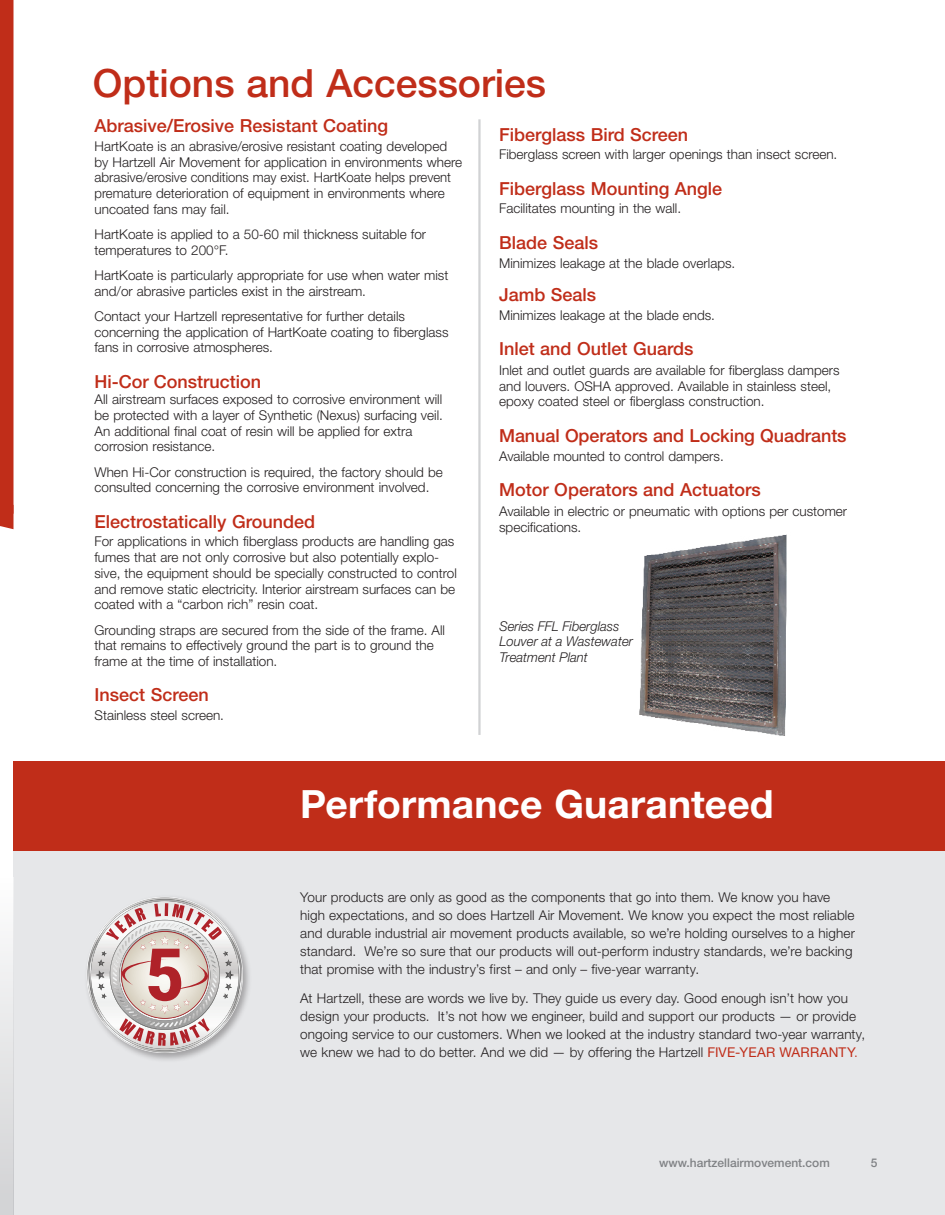
<style>
.page{position:relative;width:945px;height:1215px;background:#fff}
.page>*{position:absolute;margin:0;border:0;box-sizing:border-box;transform-origin:0 0}
.t1{font:700 39px "Helvetica Neue LT Std";letter-spacing:.005em;color:#fff}
.t2{font:500 39px "Helvetica Neue LT Std";color:#c02d19}
.t3{font:500 18px "Helvetica Neue LT Std";color:#c02d19}
.t4{font:300 13.5px/15.8px "Helvetica Neue LT Std";color:#231f20}
.t5{font:italic 300 13.5px/15.8px "Helvetica Neue LT Std";color:#231f20}
.t6{font:500 12px "Helvetica Neue LT Std";color:#808285}
.s1{font-weight:400;color:#c02d19}
.s2{color:#c02d19}
</style>
<div class="page">
<div style="left:14px;top:783px;width:931px;height:432px;background:#e6e7e9"></div>
<div style="left:14px;top:761px;width:931px;height:89px;background:#c02d19"></div>
<div style="left:84px;top:894px;width:168px;height:168px;background:#231f20;opacity:.35"></div>
<svg style="left:87px;top:897px;width:156px;height:156px"></svg>
<hr style="left:478px;top:119px;width:3px;height:616px;background:#d1d2d4">
<img style="left:639px;top:534px;width:148px;height:202px">
<svg style="left:0;top:0;width:14px;height:530px;background:#c23522"></svg>
<svg style="left:0;top:878px;width:14px;height:337px"></svg>
<h1 class="t2" style="left:93px;top:60px;width:455px">Options and Accessories</h1>
<h2 class="t3" style="left:499px;top:123px;width:191px">Fiberglass Bird Screen</h2>
<p class="t4" style="left:499px;top:146px;width:340px">Fiberglass screen with larger openings than insect screen.</p>
<h2 class="t3" style="left:499px;top:177px;width:225px">Fiberglass Mounting Angle</h2>
<p class="t4" style="left:499px;top:200px;width:184px">Facilitates mounting in the wall.</p>
<h2 class="t3" style="left:499px;top:232px;width:100px">Blade Seals</h2>
<p class="t4" style="left:499px;top:255px;width:238px">Minimizes leakage at the blade overlaps.</p>
<h2 class="t3" style="left:499px;top:284px;width:99px">Jamb Seals</h2>
<p class="t4" style="left:499px;top:307px;width:217px">Minimizes leakage at the blade ends.</p>
<h2 class="t3" style="left:499px;top:338px;width:196px">Inlet and Outlet Guards</h2>
<p class="t4" style="left:499px;top:362px;width:342px">Inlet and outlet guards are available for fiberglass dampers and louvers. OSHA approved. Available in stainless steel, epoxy coated steel or fiberglass construction.</p>
<h2 class="t3" style="left:499px;top:424px;width:349px">Manual Operators and Locking Quadrants</h2>
<p class="t4" style="left:499px;top:448px;width:226px">Available mounted to control dampers.</p>
<h2 class="t3" style="left:499px;top:479px;width:263px">Motor Operators and Actuators</h2>
<p class="t4" style="left:499px;top:503px;width:350px">Available in electric or pneumatic with options per customer specifications.</p>
<h2 class="t3" style="left:94px;top:115px;width:295px">Abrasive/Erosive Resistant Coating</h2>
<p class="t4" style="left:94px;top:138px;width:369px">HartKoate is an abrasive/erosive resistant coating developed by Hartzell Air Movement for application in environments where abrasive/erosive conditions may exist. HartKoate helps prevent premature deterioration of equipment in environments where uncoated fans may fail.</p>
<p class="t4" style="left:95px;top:226px;width:333px">HartKoate is applied to a 50-60 mil thickness suitable for temperatures to 200°F.</p>
<p class="t4" style="left:95px;top:267px;width:355px">HartKoate is particularly appropriate for use when water mist and/or abrasive particles exist in the airstream.</p>
<p class="t4" style="left:95px;top:308px;width:355px">Contact your Hartzell representative for further details concerning the application of HartKoate coating to fiberglass fans in corrosive atmospheres.</p>
<h2 class="t3" style="left:94px;top:371px;width:168px">Hi-Cor Construction</h2>
<p class="t4" style="left:94px;top:391px;width:350px">All airstream surfaces exposed to corrosive environment will be protected with a layer of Synthetic (Nexus) surfacing veil.<br>An additional final coat of resin will be applied for extra corrosion resistance.</p>
<p class="t4" style="left:94px;top:464px;width:350px">When Hi-Cor construction is required, the factory should be consulted concerning the corrosive environment involved.</p>
<h2 class="t3" style="left:94px;top:511px;width:222px">Electrostatically Grounded</h2>
<p class="t4" style="left:94px;top:533px;width:364px">For applications in which fiberglass products are handling gas fumes that are not only corrosive but also potentially explo&shy;sive, the equipment should be specially constructed to control and remove static electricity. Interior airstream surfaces can be coated with a “carbon rich” resin coat.</p>
<p class="t4" style="left:94px;top:622px;width:352px">Grounding straps are secured from the side of the frame. All that remains to effectively ground the part is to ground the frame at the time of installation.</p>
<h2 class="t3" style="left:94px;top:684px;width:116px">Insect Screen</h2>
<p class="t4" style="left:94px;top:707px;width:131px">Stainless steel screen.</p>
<p class="t5" style="left:500px;top:618px;width:135px">Series FFL Fiberglass<br>Louver at a Wastewater<br>Treatment Plant</p>
<h1 class="t1" style="left:300px;top:779px;width:475px">Performance Guaranteed</h1>
<p class="t4" style="left:300px;top:888px;width:556px;line-height:18px">Your products are only as good as the components that go into them. We know you have high expectations, and so does Hartzell Air Movement. We know you expect the most reliable and durable industrial air movement products available, so we’re holding ourselves to a higher standard. We’re so sure that our products will out-perform industry standards, we’re backing that promise with the industry’s first – and only – five-year warranty.</p>
<p class="t4" style="left:300px;top:989px;width:566px;line-height:18px">At Hartzell, these are words we live by. They guide us every day. Good enough isn’t how you design your products. It’s not how we engineer, build and support our products — or provide ongoing service to our customers. When we looked at the industry standard two-year warranty, we knew we had to do better. And we did — by offering the Hartzell <span class="s1">FIVE-YEAR WARRANTY</span><span class="s2">.</span></p>
<p class="t6" style="left:659px;top:1156px;width:172px">www.hartzellairmovement.com</p>
<p class="t6" style="left:871px;top:1156px;width:8px">5</p>
</div>
